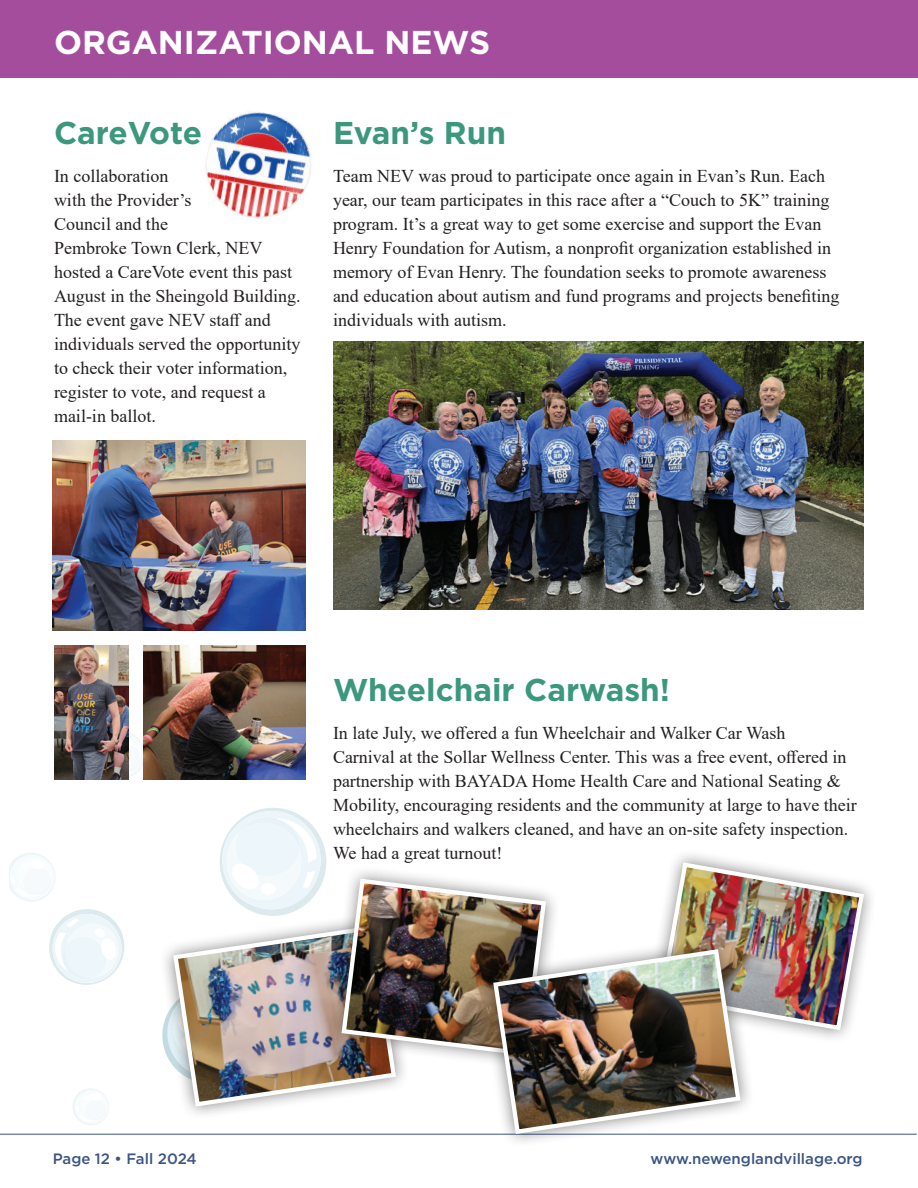
<style>
.page{position:relative;width:918px;height:1188px;background:#fff}
.page>*{position:absolute;margin:0;border:0;box-sizing:border-box;transform-origin:0 0}
.t1{font:700 33px "Gotham";color:#fff}
.t2{font:700 31.5px "Gotham";color:#3b987b}
.t3{font:18px/24px "Times New Roman";color:#231f20}
.t4{font:500 15px "Gotham";color:#3b5485}
</style>
<div class="page">
<hr style="left:0;top:1134px;width:917px;height:1px;background:#3b5485">
<svg style="left:10px;top:853px;width:45px;height:48px"></svg>
<svg style="left:73px;top:1088px;width:36px;height:37px"></svg>
<svg style="left:129px;top:730px;width:15px;height:49px"></svg>
<svg style="left:49px;top:909px;width:75px;height:76px"></svg>
<div style="left:0;top:0;width:918px;height:78px;background:#a44d9d"></div>
<img style="left:144px;top:645px;width:162px;height:135px">
<img style="left:54px;top:645px;width:75px;height:135px">
<img style="left:53px;top:440px;width:253px;height:190px">
<img style="left:231px;top:112px;width:54px;height:106px">
<img style="left:225px;top:112px;width:22px;height:98px">
<img style="left:271px;top:120px;width:22px;height:98px">
<img style="left:221px;top:115px;width:18px;height:91px">
<img style="left:278px;top:125px;width:19px;height:91px">
<img style="left:215px;top:117px;width:20px;height:85px">
<img style="left:282px;top:129px;width:19px;height:85px">
<img style="left:212px;top:119px;width:15px;height:78px">
<img style="left:290px;top:133px;width:16px;height:78px">
<img style="left:210px;top:126px;width:13px;height:64px">
<img style="left:294px;top:141px;width:13px;height:64px">
<img style="left:208px;top:128px;width:11px;height:58px">
<img style="left:298px;top:145px;width:12px;height:58px">
<img style="left:205px;top:134px;width:9px;height:45px">
<img style="left:303px;top:152px;width:8px;height:44px">
<img style="left:333px;top:342px;width:531px;height:267px">
<div style="left:646px;top:849px;width:232px;height:195px;background:#231f20;opacity:.55"></div>
<img style="left:657px;top:860px;width:209px;height:173px">
<img style="left:162px;top:808px;width:386px;height:301px">
<div style="left:480px;top:936px;width:275px;height:212px;background:#231f20;opacity:.55"></div>
<img style="left:491px;top:947px;width:252px;height:189px">
<h1 class="t1" style="left:54px;top:21px;width:438px">ORGANIZATIONAL NEWS</h1>
<h2 class="t2" style="left:54px;top:112px;width:150px">CareVote</h2>
<p class="t3" style="left:54px;top:163px;width:248px">In collaboration<br>with the Provider’s<br>Council and the<br>Pembroke Town Clerk, NEV hosted a CareVote event this past<br>August in the Sheingold Building.<br>The event gave NEV staff and individuals served the opportunity to check their voter information, register to vote, and request a mail-in ballot.</p>
<h2 class="t2" style="left:333px;top:112px;width:174px">Evan’s Run</h2>
<p class="t3" style="left:333px;top:163px;width:508px">Team NEV was proud to participate once again in Evan’s Run. Each year, our team participates in this race after a “Couch to 5K” training program. It’s a great way to get some exercise and support the Evan Henry Foundation for Autism, a nonprofit organization established in memory of Evan Henry. The foundation seeks to promote awareness and education about autism and fund programs and projects benefiting individuals with autism.</p>
<h2 class="t2" style="left:333px;top:669px;width:339px">Wheelchair Carwash!</h2>
<p class="t3" style="left:333px;top:720px;width:525px">In late July, we offered a fun Wheelchair and Walker Car Wash<br>Carnival at the Sollar Wellness Center. This was a free event, offered in partnership with BAYADA Home Health Care and National Seating &amp; Mobility, encouraging residents and the community at large to have their wheelchairs and walkers cleaned, and have an on-site safety inspection.<br>We had a great turnout!</p>
<p class="t4" style="left:53px;top:1149px;width:146px">Page 12 • Fall 2024</p>
<p class="t4" style="left:651px;top:1149px;width:214px">www.newenglandvillage.org</p>
</div>
